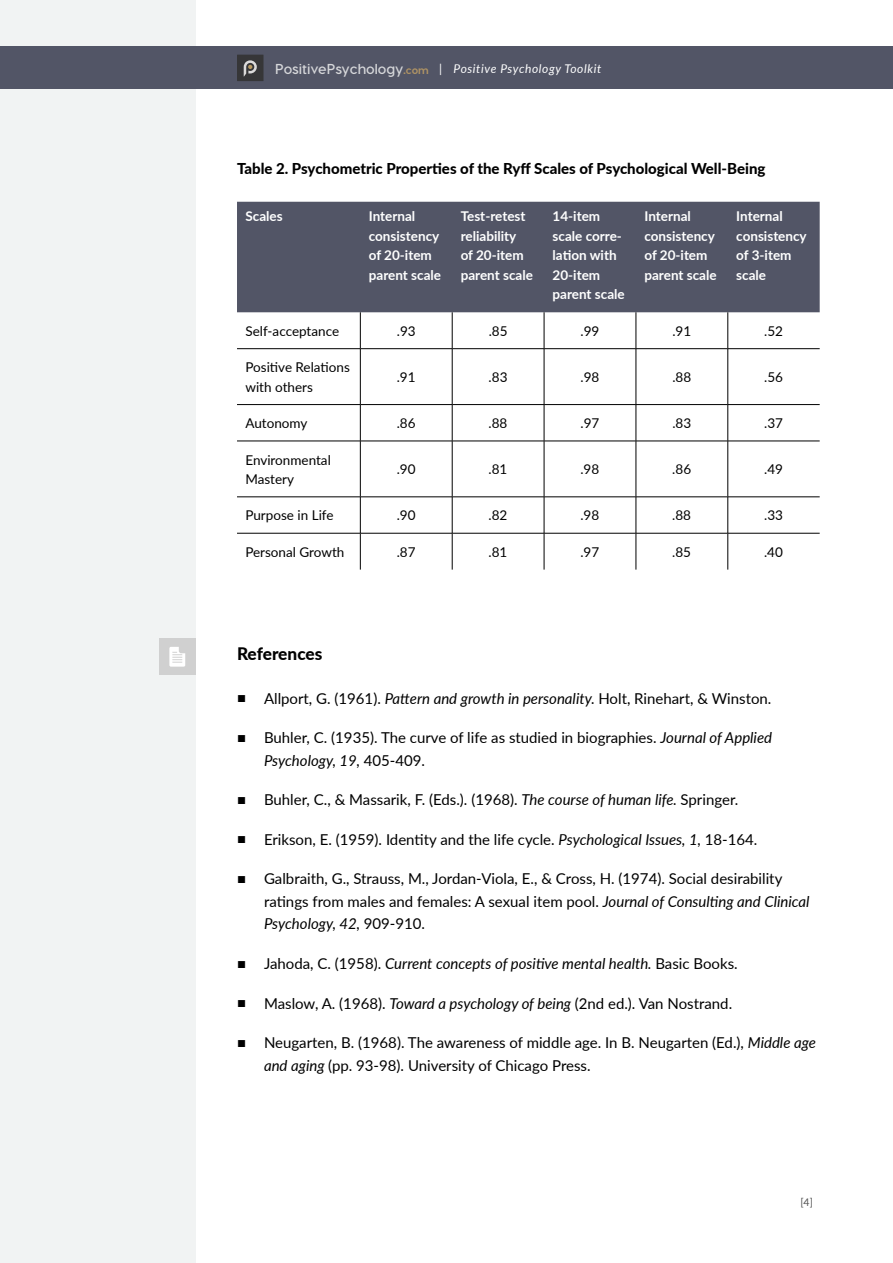
<style>
.page{position:relative;width:893px;height:1263px;background:#fff}
.page>*{position:absolute;margin:0;border:0;box-sizing:border-box;transform-origin:0 0}
.t1{font:800 17.25px "Lato";letter-spacing:-.01em;color:#000}
.t2{font:15px/22.5px "Lato";color:#000}
.t3{font:800 15px "Lato";color:#000}
.t4{font:italic 15px "Lato";color:#000}
.t5{font:700 13.5px/19.5px "Lato";color:#fff}
.t6{font:13.5px/19.5px "Lato";color:#000}
.t7{font:italic 12px "Lato";letter-spacing:.05em;color:#fff}
.t8{font:10.5px "Lato";color:#555}
.s1{font-family:"Visby CF";font-weight:700;font-style:normal;font-size:14.4px;color:#d6d7da}
.s2{font-family:"Visby CF";font-weight:800;font-style:normal;font-size:10.8px;color:#af9364}
.s3{font-style:normal}
.s4{font-family:"Arial"}
.s5{font-style:italic}
.s6{font-family:"Arial";font-style:normal}
</style>
<div class="page">
<div style="left:0;top:0;width:195px;height:1263px;background:#f1f3f3"></div>
<div style="left:0;top:46px;width:893px;height:43px;background:#525566"></div>
<div style="left:237px;top:55px;width:26px;height:26px;background:#363638"></div>
<svg style="left:244px;top:60px;width:13px;height:17px"></svg>
<div style="left:237px;top:202px;width:583px;height:110px;background:#525566"></div>
<hr style="left:360px;top:312px;width:1px;height:36px;background:#000">
<hr style="left:452px;top:312px;width:1px;height:36px;background:#000">
<hr style="left:544px;top:312px;width:1px;height:36px;background:#000">
<hr style="left:636px;top:312px;width:1px;height:36px;background:#000">
<hr style="left:727px;top:312px;width:1px;height:36px;background:#000">
<hr style="left:237px;top:348px;width:123px;height:1px;background:#000">
<hr style="left:360px;top:348px;width:92px;height:1px;background:#000">
<hr style="left:360px;top:349px;width:1px;height:55px;background:#000">
<hr style="left:452px;top:348px;width:92px;height:1px;background:#000">
<hr style="left:452px;top:349px;width:1px;height:55px;background:#000">
<hr style="left:544px;top:348px;width:92px;height:1px;background:#000">
<hr style="left:544px;top:349px;width:1px;height:55px;background:#000">
<hr style="left:636px;top:348px;width:92px;height:1px;background:#000">
<hr style="left:636px;top:349px;width:1px;height:55px;background:#000">
<hr style="left:728px;top:348px;width:92px;height:1px;background:#000">
<hr style="left:727px;top:349px;width:1px;height:55px;background:#000">
<hr style="left:237px;top:404px;width:123px;height:1px;background:#000">
<hr style="left:360px;top:404px;width:92px;height:1px;background:#000">
<hr style="left:360px;top:405px;width:1px;height:36px;background:#000">
<hr style="left:452px;top:404px;width:92px;height:1px;background:#000">
<hr style="left:452px;top:405px;width:1px;height:36px;background:#000">
<hr style="left:544px;top:404px;width:92px;height:1px;background:#000">
<hr style="left:544px;top:405px;width:1px;height:36px;background:#000">
<hr style="left:636px;top:404px;width:92px;height:1px;background:#000">
<hr style="left:636px;top:405px;width:1px;height:36px;background:#000">
<hr style="left:728px;top:404px;width:92px;height:1px;background:#000">
<hr style="left:727px;top:405px;width:1px;height:36px;background:#000">
<hr style="left:237px;top:441px;width:123px;height:1px;background:#000">
<hr style="left:360px;top:441px;width:92px;height:1px;background:#000">
<hr style="left:360px;top:441px;width:1px;height:56px;background:#000">
<hr style="left:452px;top:441px;width:92px;height:1px;background:#000">
<hr style="left:452px;top:441px;width:1px;height:56px;background:#000">
<hr style="left:544px;top:441px;width:92px;height:1px;background:#000">
<hr style="left:544px;top:441px;width:1px;height:56px;background:#000">
<hr style="left:636px;top:441px;width:92px;height:1px;background:#000">
<hr style="left:636px;top:441px;width:1px;height:56px;background:#000">
<hr style="left:728px;top:441px;width:92px;height:1px;background:#000">
<hr style="left:727px;top:441px;width:1px;height:56px;background:#000">
<hr style="left:237px;top:497px;width:123px;height:1px;background:#000">
<hr style="left:360px;top:497px;width:92px;height:1px;background:#000">
<hr style="left:360px;top:497px;width:1px;height:36px;background:#000">
<hr style="left:452px;top:497px;width:92px;height:1px;background:#000">
<hr style="left:452px;top:497px;width:1px;height:36px;background:#000">
<hr style="left:544px;top:497px;width:92px;height:1px;background:#000">
<hr style="left:544px;top:497px;width:1px;height:36px;background:#000">
<hr style="left:636px;top:497px;width:92px;height:1px;background:#000">
<hr style="left:636px;top:497px;width:1px;height:36px;background:#000">
<hr style="left:728px;top:497px;width:92px;height:1px;background:#000">
<hr style="left:727px;top:497px;width:1px;height:36px;background:#000">
<hr style="left:237px;top:533px;width:123px;height:1px;background:#000">
<hr style="left:360px;top:533px;width:92px;height:1px;background:#000">
<hr style="left:360px;top:533px;width:1px;height:37px;background:#000">
<hr style="left:452px;top:533px;width:92px;height:1px;background:#000">
<hr style="left:452px;top:533px;width:1px;height:37px;background:#000">
<hr style="left:544px;top:533px;width:92px;height:1px;background:#000">
<hr style="left:544px;top:533px;width:1px;height:37px;background:#000">
<hr style="left:636px;top:533px;width:92px;height:1px;background:#000">
<hr style="left:636px;top:533px;width:1px;height:37px;background:#000">
<hr style="left:728px;top:533px;width:92px;height:1px;background:#000">
<hr style="left:727px;top:533px;width:1px;height:37px;background:#000">
<div style="left:159px;top:638px;width:36px;height:36px;background:#d0d0d0"></div>
<svg style="left:169px;top:647px;width:16px;height:20px"></svg>
<p class="t7" style="left:275px;top:60px;width:328px"><span class="s1">PositivePsychology</span><span class="s2">.com</span> <span class="s3">|</span> Positive Psychology Toolkit</p>
<p class="t3" style="left:237px;top:157px;width:530px">Table 2. Psychometric Properties of the Ryff Scales of Psychological Well-Being</p>
<p class="t5" style="left:246px;top:206px;width:39px">Scales</p>
<p class="t5" style="left:369px;top:206px;width:74px">Internal consistency of 20-item parent scale</p>
<p class="t5" style="left:461px;top:206px;width:74px">Test-retest reliability<br>of 20-item parent scale</p>
<p class="t5" style="left:553px;top:206px;width:74px">14-item scale corre&shy;lation with<br>20-item parent scale</p>
<p class="t5" style="left:644px;top:206px;width:74px">Internal consistency of 20-item parent scale</p>
<p class="t5" style="left:736px;top:206px;width:72px">Internal consistency of 3-item scale</p>
<p class="t6" style="left:245px;top:321px;width:95px">Self-acceptance</p>
<p class="t6" style="left:397px;top:321px;width:20px">.93</p>
<p class="t6" style="left:489px;top:321px;width:20px">.85</p>
<p class="t6" style="left:580px;top:321px;width:20px">.99</p>
<p class="t6" style="left:672px;top:321px;width:20px">.91</p>
<p class="t6" style="left:764px;top:321px;width:20px">.52</p>
<p class="t6" style="left:245px;top:357px;width:106px">Positive Relations with others</p>
<p class="t6" style="left:397px;top:367px;width:20px">.91</p>
<p class="t6" style="left:489px;top:367px;width:20px">.83</p>
<p class="t6" style="left:580px;top:367px;width:20px">.98</p>
<p class="t6" style="left:672px;top:367px;width:20px">.88</p>
<p class="t6" style="left:764px;top:367px;width:20px">.56</p>
<p class="t6" style="left:245px;top:413px;width:64px">Autonomy</p>
<p class="t6" style="left:397px;top:413px;width:20px">.86</p>
<p class="t6" style="left:489px;top:413px;width:20px">.88</p>
<p class="t6" style="left:580px;top:413px;width:20px">.97</p>
<p class="t6" style="left:672px;top:413px;width:20px">.83</p>
<p class="t6" style="left:764px;top:413px;width:20px">.37</p>
<p class="t6" style="left:245px;top:449px;width:87px">Environmental<br>Mastery</p>
<p class="t6" style="left:397px;top:459px;width:20px">.90</p>
<p class="t6" style="left:489px;top:459px;width:20px">.81</p>
<p class="t6" style="left:580px;top:459px;width:20px">.98</p>
<p class="t6" style="left:672px;top:459px;width:20px">.86</p>
<p class="t6" style="left:764px;top:459px;width:20px">.49</p>
<p class="t6" style="left:245px;top:505px;width:90px">Purpose in Life</p>
<p class="t6" style="left:397px;top:505px;width:20px">.90</p>
<p class="t6" style="left:489px;top:505px;width:20px">.82</p>
<p class="t6" style="left:580px;top:505px;width:20px">.98</p>
<p class="t6" style="left:672px;top:505px;width:20px">.88</p>
<p class="t6" style="left:764px;top:505px;width:20px">.33</p>
<p class="t6" style="left:245px;top:541px;width:101px">Personal Growth</p>
<p class="t6" style="left:397px;top:541px;width:20px">.87</p>
<p class="t6" style="left:489px;top:541px;width:20px">.81</p>
<p class="t6" style="left:580px;top:541px;width:20px">.97</p>
<p class="t6" style="left:672px;top:541px;width:20px">.85</p>
<p class="t6" style="left:764px;top:541px;width:20px">.40</p>
<p class="t1" style="left:237px;top:641px;width:87px">References</p>
<p class="t2" style="left:237px;top:686px;width:536px"><span class="s4">■</span> Allport, G. (1961). <span class="s5">Pattern and growth in personality.</span> Holt, Rinehart, &amp; Winston.</p>
<p class="t2" style="left:264px;top:726px;width:510px;text-indent:-27px"><span class="s4">■</span> Buhler, C. (1935). The curve of life as studied in biographies. <span class="s5">Journal of Applied<br>Psychology, 19,</span> 405-409.</p>
<p class="t2" style="left:237px;top:788px;width:503px"><span class="s4">■</span> Buhler, C., &amp; Massarik, F. (Eds.). (1968). <span class="s5">The course of human life.</span> Springer.</p>
<p class="t2" style="left:237px;top:828px;width:522px"><span class="s4">■</span> Erikson, E. (1959). Identity and the life cycle. <span class="s5">Psychological Issues, 1,</span> 18-164.</p>
<p class="t2" style="left:264px;top:867px;width:547px;text-indent:-27px"><span class="s4">■</span> Galbraith, G., Strauss, M., Jordan-Viola, E., &amp; Cross, H. (1974). Social desirability ratings from males and females: A sexual item pool. <span class="s5">Journal of Consulting and Clinical<br>Psychology, 42,</span> 909-910.</p>
<p class="t4" style="left:237px;top:953px;width:502px"><span class="s6">■</span> <span class="s3">Jahoda, C. (1958).</span> Current concepts of positive mental health. <span class="s3">Basic Books.</span></p>
<p class="t2" style="left:237px;top:991px;width:497px"><span class="s4">■</span> Maslow, A. (1968). <span class="s5">Toward a psychology of being</span> (2nd ed.). Van Nostrand.</p>
<p class="t2" style="left:264px;top:1031px;width:553px;text-indent:-27px"><span class="s4">■</span> Neugarten, B. (1968). The awareness of middle age. In B. Neugarten (Ed.), <span class="s5">Middle age and aging</span> (pp. 93-98). University of Chicago Press.</p>
<p class="t8" style="left:800px;top:1195px;width:14px">[4]</p>
</div>
